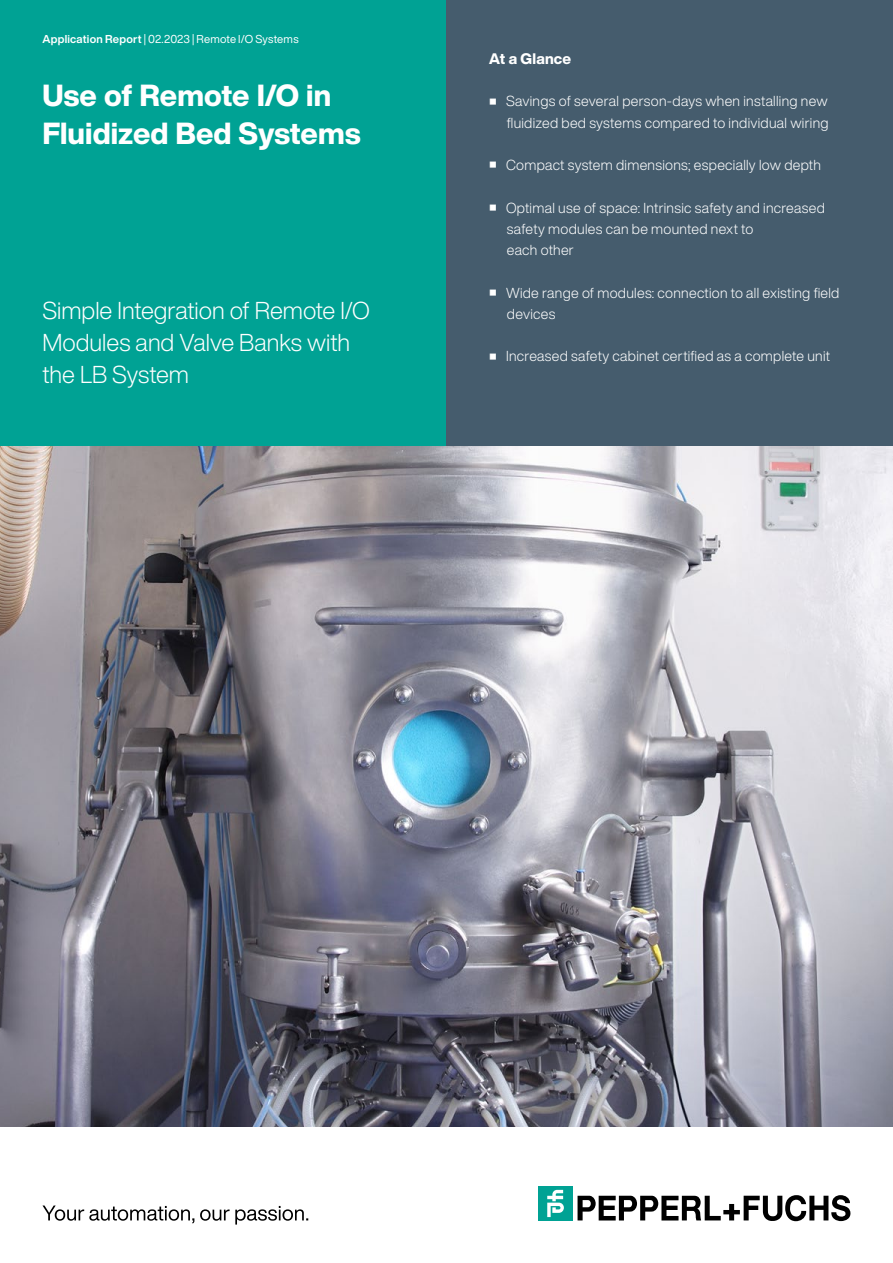
<style>
.page{position:relative;width:893px;height:1263px;background:#fff}
.page>*{position:absolute;margin:0;border:0;box-sizing:border-box;transform-origin:0 0}
.Headline_Titel_20_pt{font:800 30px/37.2px "Helvetica Now Display";color:#fff}
.Subhead_und_Zusatzte{font:300 24px/32px "Helvetica Now Display";color:#fff}
.Subhead_10_pt__Weiß{font:800 15px "Helvetica Now Display";letter-spacing:.01em;color:#fff}
.t1{font:300 14.25px/21.3px "Helvetica Now Display";letter-spacing:.02em;color:#fff}
.Absatzformat_1{font:11.25px "Helvetica Now Display";letter-spacing:.015em;color:#fff}
.s1{font-weight:700}
</style>
<div class="page">
<svg style="left:42px;top:1205px;width:266px;height:19px"></svg>
<svg style="left:578px;top:1195px;width:273px;height:26px"></svg>
<div style="left:539px;top:1186px;width:34px;height:34px;background:#00a294"></div>
<svg style="left:547px;top:1190px;width:17px;height:27px"></svg>
<div style="left:0;top:0;width:446px;height:446px;background:#00a294"></div>
<div style="left:446px;top:0;width:447px;height:446px;background:#455c6d"></div>
<img style="left:0;top:446px;width:893px;height:681px">
<p class="Absatzformat_1" style="left:43px;top:31px;width:258px"><span class="s1">Application Report</span> | 02.2023 | Remote I/O Systems</p>
<p class="Headline_Titel_20_pt" style="left:43px;top:77px;width:320px">Use of Remote I/O in<br>Fluidized Bed Systems</p>
<p class="Subhead_und_Zusatzte" style="left:43px;top:294px;width:329px">Simple Integration of Remote I/O<br>Modules and Valve Banks with the LB System</p>
<p class="Subhead_10_pt__Weiß" style="left:489px;top:48px;width:84px">At a Glance</p>
<p class="t1" style="left:490px;top:90px;width:340px;text-align:right"><sup>■</sup> Savings of several person-days when installing new fluidized bed systems compared to individual wiring</p>
<p class="t1" style="left:490px;top:154px;width:333px"><sup>■</sup> Compact system dimensions; especially low depth</p>
<p class="t1" style="left:507px;top:197px;width:320px;text-indent:-17px"><sup>■</sup> Optimal use of space: Intrinsic safety and increased safety modules can be mounted next to<br>each other</p>
<p class="t1" style="left:507px;top:282px;width:334px;text-indent:-17px"><sup>■</sup> Wide range of modules: connection to all existing field devices</p>
<p class="t1" style="left:490px;top:346px;width:342px"><sup>■</sup> Increased safety cabinet certified as a complete unit</p>
</div>
